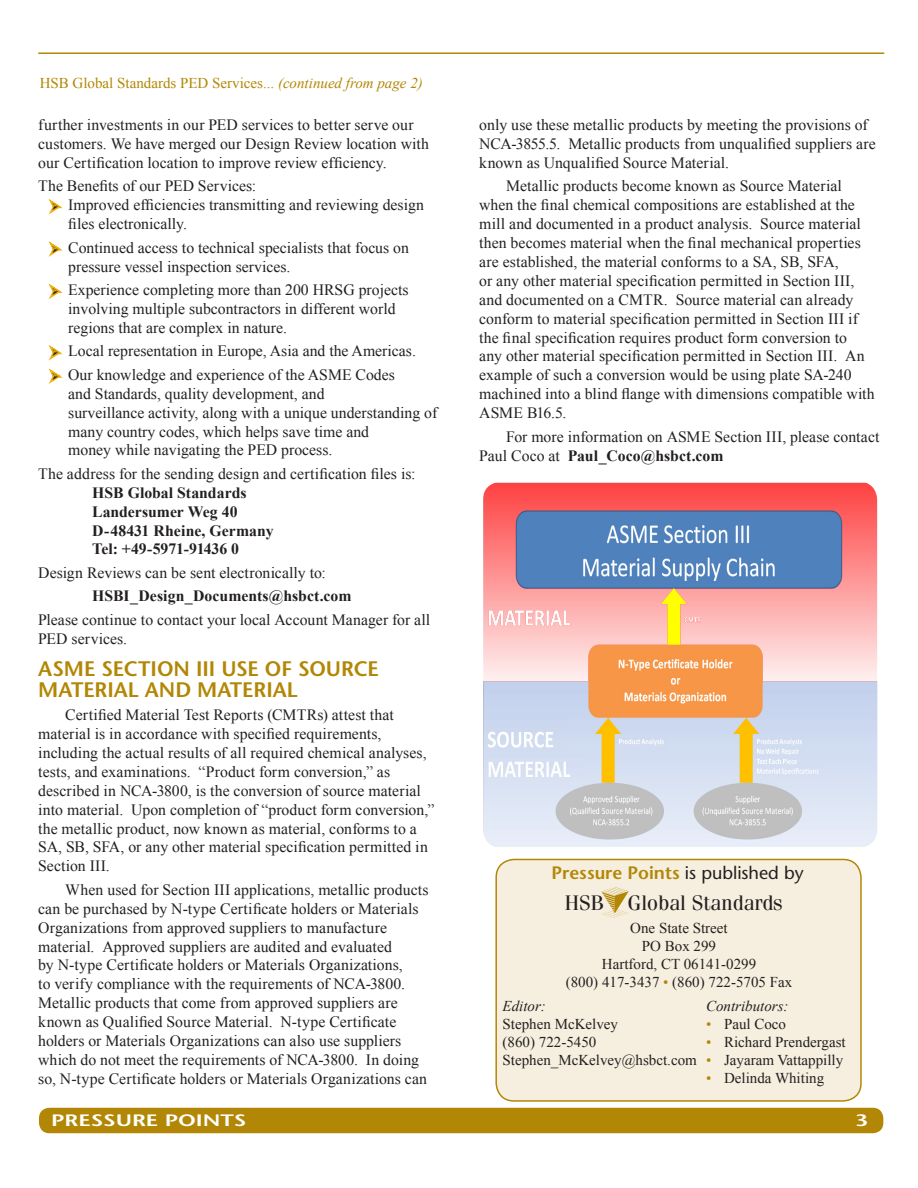
<style>
.page{position:relative;width:918px;height:1188px;background:#fff}
.page>*{position:absolute;margin:0;border:0;box-sizing:border-box;transform-origin:0 0}
.Hyperlink{font:600 21px "Stone Sans";color:#b28705}
.t1{font:21px "Fenice Std";color:#231f20}
.t2{font:600 18px "Stone Sans";color:#b28705}
.t3{font:600 16.5px "Stone Sans";color:#fff;scale:1.37 1}
.Hyperlink-2{font:15.75px/18.9px "Times New Roman";color:#231f20}
.Hyperlink-3{font:700 15.75px "Times New Roman";color:#231f20}
.t4{font:15px "Times New Roman";color:#231f20}
.t5{font:15px "Times New Roman";color:#b28705}
.t6{font:italic 15px "Times New Roman";color:#231f20}
.s1{font-style:italic}
.s2{font-weight:700}
.s3{font-weight:400;color:#231f20}
.s4{color:#b28705}
</style>
<div class="page">
<svg style="left:48px;top:199px;width:15px;height:16px"></svg>
<svg style="left:48px;top:241px;width:15px;height:16px"></svg>
<svg style="left:48px;top:283px;width:15px;height:17px"></svg>
<svg style="left:48px;top:345px;width:15px;height:39px"></svg>
<hr style="left:38px;top:52px;width:846px;height:2px;background:#b28705">
<div style="left:39px;top:1108px;width:844px;height:25px;background:#b28705;border-radius:10px"></div>
<img style="left:483px;top:483px;width:394px;height:364px">
<div style="left:496px;top:859px;width:365px;height:242px;background:#f6efdf;border-radius:18px"></div>
<div style="left:495px;top:859px;width:367px;height:243px;border:2px solid #b28705;border-radius:18px"></div>
<img style="left:602px;top:888px;width:27px;height:30px">
<p class="t5" style="left:40px;top:73px;width:385px">HSB Global Standards PED Services... <span class="s1">(continued from page 2)</span></p>
<p class="Hyperlink-2" style="left:38px;top:115px;width:392px">further investments in our PED services to better serve our customers. We have merged our Design Review location with our Certification location to improve review efficiency.</p>
<p class="Hyperlink-2" style="left:38px;top:176px;width:220px">The Benefits of our PED Services:</p>
<p class="Hyperlink-2" style="left:52px;top:195px;width:374px">➢ Improved efficiencies transmitting and reviewing design</p>
<p class="Hyperlink-2" style="left:68px;top:214px;width:120px">files electronically.</p>
<p class="Hyperlink-2" style="left:52px;top:238px;width:359px">➢ Continued access to technical specialists that focus on</p>
<p class="Hyperlink-2" style="left:68px;top:257px;width:224px">pressure vessel inspection services.</p>
<p class="Hyperlink-2" style="left:52px;top:280px;width:358px">➢ Experience completing more than 200 HRSG projects</p>
<p class="Hyperlink-2" style="left:68px;top:299px;width:329px">involving multiple subcontractors in different world</p>
<p class="Hyperlink-2" style="left:68px;top:318px;width:220px">regions that are complex in nature.</p>
<p class="Hyperlink-2" style="left:52px;top:341px;width:366px">➢ Local representation in Europe, Asia and the Americas.</p>
<p class="Hyperlink-2" style="left:52px;top:365px;width:345px">➢ Our knowledge and experience of the ASME Codes</p>
<p class="Hyperlink-2" style="left:68px;top:384px;width:258px">and Standards, quality development, and</p>
<p class="Hyperlink-2" style="left:68px;top:403px;width:371px">surveillance activity, along with a unique understanding of</p>
<p class="Hyperlink-2" style="left:68px;top:422px;width:302px">many country codes, which helps save time and money while navigating the PED process.</p>
<p class="Hyperlink-2" style="left:38px;top:464px;width:379px">The address for the sending design and certification files is:</p>
<p class="Hyperlink-3" style="left:92px;top:482px;width:156px">HSB Global Standards</p>
<p class="Hyperlink-3" style="left:92px;top:501px;width:147px">Landersumer Weg 40</p>
<p class="Hyperlink-3" style="left:92px;top:519px;width:183px">D-48431 Rheine, Germany</p>
<p class="Hyperlink-3" style="left:92px;top:538px;width:148px">Tel: +49-5971-91436 0</p>
<p class="Hyperlink-2" style="left:38px;top:563px;width:289px">Design Reviews can be sent electronically to:</p>
<p class="Hyperlink-3" style="left:92px;top:585px;width:261px">HSBI_Design_Documents@hsbct.com</p>
<p class="Hyperlink-2" style="left:38px;top:610px;width:394px">Please continue to contact your local Account Manager for all<br>PED services.</p>
<p class="Hyperlink" style="left:38px;top:656px;width:342px">ASME SECTION III USE OF SOURCE</p>
<p class="Hyperlink" style="left:38px;top:677px;width:261px">MATERIAL AND MATERIAL</p>
<p class="Hyperlink-2" style="left:38px;top:705px;width:398px;text-indent:27px">Certified Material Test Reports (CMTRs) attest that material is in accordance with specified requirements, including the actual results of all required chemical analyses, tests, and examinations. “Product form conversion,” as described in NCA-3800, is the conversion of source material into material. Upon completion of “product form conversion,” the metallic product, now known as material, conforms to a SA, SB, SFA, or any other material specification permitted in Section III.</p>
<p class="Hyperlink-2" style="left:38px;top:880px;width:392px;text-indent:27px">When used for Section III applications, metallic products can be purchased by N-type Certificate holders or Materials Organizations from approved suppliers to manufacture material. Approved suppliers are audited and evaluated<br>by N-type Certificate holders or Materials Organizations,<br>to verify compliance with the requirements of NCA-3800.<br>Metallic products that come from approved suppliers are known as Qualified Source Material. N-type Certificate holders or Materials Organizations can also use suppliers which do not meet the requirements of NCA-3800. In doing so, N-type Certificate holders or Materials Organizations can</p>
<p class="Hyperlink-2" style="left:479px;top:115px;width:398px">only use these metallic products by meeting the provisions of<br>NCA-3855.5. Metallic products from unqualified suppliers are known as Unqualified Source Material.</p>
<p class="Hyperlink-2" style="left:479px;top:176px;width:397px;text-indent:27px">Metallic products become known as Source Material when the final chemical compositions are established at the mill and documented in a product analysis. Source material then becomes material when the final mechanical properties are established, the material conforms to a SA, SB, SFA,<br>or any other material specification permitted in Section III, and documented on a CMTR. Source material can already conform to material specification permitted in Section III if the final specification requires product form conversion to<br>any other material specification permitted in Section III. An example of such a conversion would be using plate SA-240 machined into a blind flange with dimensions compatible with ASME B16.5.</p>
<p class="Hyperlink-2" style="left:479px;top:427px;width:402px;text-indent:27px">For more information on ASME Section III, please contact<br>Paul Coco at <span class="s2">Paul_Coco@hsbct.com</span></p>
<p class="t2" style="left:552px;top:862px;width:254px">Pressure Points <span class="s3">is published by</span></p>
<p class="t1" style="left:565px;top:890px;width:220px">HSB Global Standards</p>
<p class="t4" style="left:630px;top:918px;width:99px">One State Street</p>
<p class="t4" style="left:642px;top:936px;width:76px">PO Box 299</p>
<p class="t4" style="left:602px;top:954px;width:156px">Hartford, CT 06141-0299</p>
<p class="t4" style="left:566px;top:972px;width:228px">(800) 417-3437 <span class="s4">•</span> (860) 722-5705 Fax</p>
<p class="t6" style="left:503px;top:995px;width:45px">Editor:</p>
<p class="t4" style="left:503px;top:1014px;width:117px">Stephen McKelvey</p>
<p class="t4" style="left:503px;top:1032px;width:95px">(860) 722-5450</p>
<p class="t4" style="left:503px;top:1050px;width:196px">Stephen_McKelvey@hsbct.com</p>
<p class="t6" style="left:706px;top:995px;width:84px">Contributors:</p>
<p class="t4" style="left:706px;top:1014px;width:82px"><span class="s4">•</span> Paul Coco</p>
<p class="t4" style="left:706px;top:1032px;width:141px"><span class="s4">•</span> Richard Prendergast</p>
<p class="t4" style="left:706px;top:1050px;width:139px"><span class="s4">•</span> Jayaram Vattappilly</p>
<p class="t4" style="left:706px;top:1068px;width:120px"><span class="s4">•</span> Delinda Whiting</p>
<p class="t3" style="left:51px;top:1110px;width:144px">PRESSURE POINTS</p>
<p class="t3" style="left:856px;top:1110px;width:11px">3</p>
</div>
